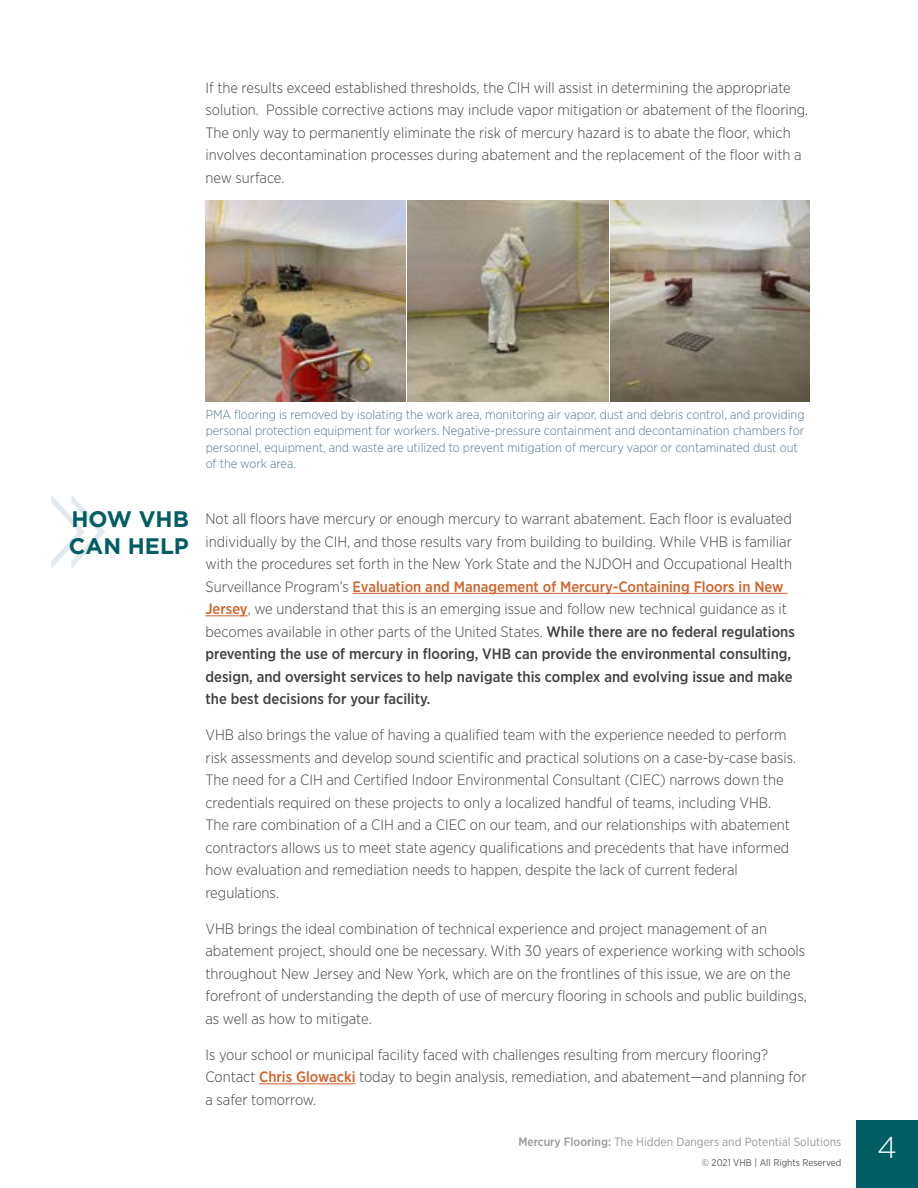
<style>
.page{position:relative;width:918px;height:1188px;background:#fff}
.page>*{position:absolute;margin:0;border:0;box-sizing:border-box;transform-origin:0 0}
.t1{font:300 30px "Gotham";color:#fff}
.t2{font:700 22.5px/27px "Gotham";color:#005d63}
.t3{font:300 15px/22.5px "Gotham Narrow";color:#414042}
.t4{font:300 12.75px/16.5px "Gotham Narrow";color:#54788e}
.t5{font:12px "Gotham Narrow";color:#96989a}
.t6{font:9.75px "Gotham Narrow";color:#58595b}
.s1{font-weight:500;color:#d0642d}
.s2{font-weight:500}
</style>
<div class="page">
<div style="left:856px;top:1120px;width:62px;height:68px;background:#005d63"></div>
<svg style="left:51px;top:495px;width:54px;height:74px"></svg>
<img style="left:206px;top:200px;width:200px;height:201px">
<img style="left:408px;top:200px;width:200px;height:201px">
<img style="left:610px;top:200px;width:200px;height:201px">
<hr style="left:353px;top:593px;width:434px;height:1px;background:#d0642d">
<hr style="left:206px;top:615px;width:42px;height:1px;background:#d0642d">
<hr style="left:259px;top:1083px;width:97px;height:1px;background:#d0642d">
<p class="t3" style="left:206px;top:76px;width:604px">If the results exceed established thresholds, the CIH will assist in determining the appropriate solution. Possible corrective actions may include vapor mitigation or abatement of the flooring.<br>The only way to permanently eliminate the risk of mercury hazard is to abate the floor, which involves decontamination processes during abatement and the replacement of the floor with a new surface.</p>
<h2 class="t2" style="left:69px;top:506px;width:122px">HOW VHB<br>CAN HELP</h2>
<p class="t4" style="left:206px;top:406px;width:600px">PMA flooring is removed by isolating the work area, monitoring air vapor, dust and debris control, and providing personal protection equipment for workers. Negative-pressure containment and decontamination chambers for personnel, equipment, and waste are utilized to prevent mitigation of mercury vapor or contaminated dust out of the work area.</p>
<p class="t3" style="left:206px;top:507px;width:591px">Not all floors have mercury or enough mercury to warrant abatement. Each floor is evaluated individually by the CIH, and those results vary from building to building. While VHB is familiar with the procedures set forth in the New York State and the NJDOH and Occupational Health Surveillance Program’s <span class="s1">Evaluation and Management of Mercury-Containing Floors in New Jersey</span>, we understand that this is an emerging issue and follow new technical guidance as it becomes available in other parts of the United States. <span class="s2">While there are no federal regulations preventing the use of mercury in flooring, VHB can provide the environmental consulting, design, and oversight services to help navigate this complex and evolving issue and make the best decisions for your facility.</span></p>
<p class="t3" style="left:206px;top:723px;width:592px">VHB also brings the value of having a qualified team with the experience needed to perform risk assessments and develop sound scientific and practical solutions on a case-by-case basis.<br>The need for a CIH and Certified Indoor Environmental Consultant (CIEC) narrows down the credentials required on these projects to only a localized handful of teams, including VHB.<br>The rare combination of a CIH and a CIEC on our team, and our relationships with abatement contractors allows us to meet state agency qualifications and precedents that have informed how evaluation and remediation needs to happen, despite the lack of current federal regulations.</p>
<p class="t3" style="left:206px;top:917px;width:603px">VHB brings the ideal combination of technical experience and project management of an abatement project, should one be necessary. With 30 years of experience working with schools throughout New Jersey and New York, which are on the frontlines of this issue, we are on the forefront of understanding the depth of use of mercury flooring in schools and public buildings, as well as how to mitigate.</p>
<p class="t3" style="left:206px;top:1043px;width:603px">Is your school or municipal facility faced with challenges resulting from mercury flooring?<br>Contact <span class="s1">Chris Glowacki</span> today to begin analysis, remediation, and abatement—and planning for a safer tomorrow.</p>
<p class="t5" style="left:518px;top:1135px;width:324px"><span class="s2">Mercury Flooring:</span> The Hidden Dangers and Potential Solutions</p>
<p class="t6" style="left:702px;top:1156px;width:141px">© 2021 VHB | All Rights Reserved</p>
<h1 class="t1" style="left:877px;top:1128px;width:21px">4</h1>
</div>
